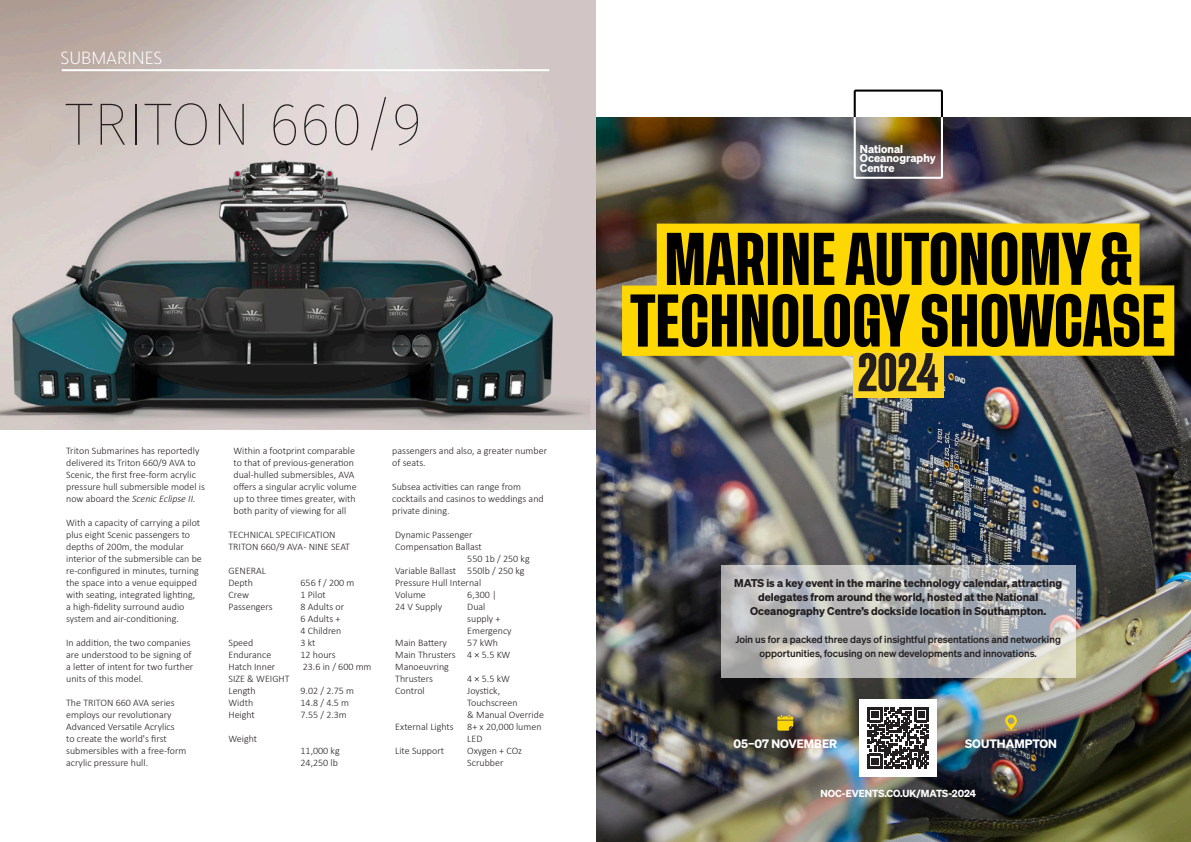
<style>
.page{position:relative;width:1191px;height:842px;background:#fff}
.page>*{position:absolute;margin:0;border:0;box-sizing:border-box;transform-origin:0 0}
.Contents_Body_Text{font:100 60px "Fira Sans";color:#231f20}
.Contents_Body_Text-2{font:300 18px "Elido";color:#fff}
.t1{font:11.9px "Sohne Dreiviertelfett";color:#fff}
.t2{font:11.1px/9.6px "Sohne Dreiviertelfett";color:#fff}
.t3{font:11px/14px "Sohne Dreiviertelfett";color:#231f20;text-align:center}
.Contents_Body_Text-3{font:300 10px/12px "Calibri";color:#231f20}
.t4{font:10px/14px "Sohne Kraftig";color:#231f20;text-align:center}
.t5{font:10px "Sohne Dreiviertelfett";color:#fff}
.s1{font-style:italic}
</style>
<div class="page">
<img style="left:0;top:0;width:595px;height:429px">
<hr style="left:62px;top:69px;width:487px;height:2px;background:#fff">
<img style="left:596px;top:118px;width:595px;height:724px">
<div style="left:656px;top:223px;width:483px;height:72px;background:#ffd703"></div>
<div style="left:622px;top:285px;width:552px;height:71px;background:#ffd703"></div>
<svg style="left:630px;top:294px;width:534px;height:53px"></svg>
<svg style="left:667px;top:232px;width:464px;height:53px"></svg>
<div style="left:853px;top:353px;width:90px;height:45px;background:#fcd623"></div>
<svg style="left:858px;top:353px;width:79px;height:39px"></svg>
<div style="left:859px;top:699px;width:78px;height:78px;background:#fff"></div>
<svg style="left:867px;top:707px;width:61px;height:61px"></svg>
<svg style="left:777px;top:715px;width:16px;height:16px"></svg>
<svg style="left:1005px;top:715px;width:12px;height:16px"></svg>
<svg style="left:721px;top:566px;width:354px;height:112px;background:#b8baba"></svg>
<img style="left:853px;top:90px;width:90px;height:89px">
<p class="Contents_Body_Text-2" style="left:60px;top:46px;width:103px">SUBMARINES</p>
<p class="Contents_Body_Text" style="left:65px;top:82px;width:359px">TRITON 660/9</p>
<p class="Contents_Body_Text-3" style="left:66px;top:445px;width:140px">Triton Submarines has reportedly delivered its Triton 660/9 AVA to Scenic, the first free-form acrylic pressure hull submersible model is now aboard the <span class="s1">Scenic Eclipse II.</span></p>
<p class="Contents_Body_Text-3" style="left:66px;top:517px;width:137px">With a capacity of carrying a pilot plus eight Scenic passengers to depths of 200m, the modular interior of the submersible can be re-configured in minutes, turning the space into a venue equipped with seating, integrated lighting, a high-fidelity surround audio system and air-conditioning.</p>
<p class="Contents_Body_Text-3" style="left:66px;top:637px;width:129px">In addition, the two companies are understood to be signing of a letter of intent for two further units of this model.</p>
<p class="Contents_Body_Text-3" style="left:66px;top:697px;width:122px">The TRITON 660 AVA series employs our revolutionary<br>Advanced Versatile Acrylics<br>to create the world's first submersibles with a free-form acrylic pressure hull.</p>
<p class="Contents_Body_Text-3" style="left:233px;top:445px;width:125px">Within a footprint comparable to that of previous-generation dual-hulled submersibles, AVA offers a singular acrylic volume up to three times greater, with both parity of viewing for all</p>
<p class="Contents_Body_Text-3" style="left:392px;top:445px;width:156px">passengers and also, a greater number of seats.</p>
<p class="Contents_Body_Text-3" style="left:392px;top:481px;width:153px">Subsea activities can range from cocktails and casinos to weddings and private dining.</p>
<p class="Contents_Body_Text-3" style="left:228px;top:529px;width:109px">TECHNICAL SPECIFICATION</p>
<p class="Contents_Body_Text-3" style="left:228px;top:541px;width:123px">TRITON 660/9 AVA - NINE SEAT</p>
<p class="Contents_Body_Text-3" style="left:228px;top:565px;width:39px">GENERAL</p>
<p class="Contents_Body_Text-3" style="left:228px;top:577px;width:26px">Depth</p>
<p class="Contents_Body_Text-3" style="left:300px;top:577px;width:55px">656 f / 200 m</p>
<p class="Contents_Body_Text-3" style="left:228px;top:589px;width:22px">Crew</p>
<p class="Contents_Body_Text-3" style="left:300px;top:589px;width:27px">1 Pilot</p>
<p class="Contents_Body_Text-3" style="left:228px;top:601px;width:46px">Passengers</p>
<p class="Contents_Body_Text-3" style="left:300px;top:601px;width:45px">8 Adults or</p>
<p class="Contents_Body_Text-3" style="left:300px;top:613px;width:41px">6 Adults +</p>
<p class="Contents_Body_Text-3" style="left:300px;top:625px;width:42px">4 Children</p>
<p class="Contents_Body_Text-3" style="left:228px;top:637px;width:26px">Speed</p>
<p class="Contents_Body_Text-3" style="left:300px;top:637px;width:16px">3 kt</p>
<p class="Contents_Body_Text-3" style="left:228px;top:649px;width:44px">Endurance</p>
<p class="Contents_Body_Text-3" style="left:300px;top:649px;width:37px">12 hours</p>
<p class="Contents_Body_Text-3" style="left:228px;top:661px;width:48px">Hatch Inner</p>
<p class="Contents_Body_Text-3" style="left:303px;top:661px;width:70px">23.6 in / 600 mm</p>
<p class="Contents_Body_Text-3" style="left:228px;top:673px;width:63px">SIZE &amp; WEIGHT</p>
<p class="Contents_Body_Text-3" style="left:228px;top:685px;width:29px">Length</p>
<p class="Contents_Body_Text-3" style="left:300px;top:685px;width:55px">9.02 / 2.75 m</p>
<p class="Contents_Body_Text-3" style="left:228px;top:697px;width:26px">Width</p>
<p class="Contents_Body_Text-3" style="left:300px;top:697px;width:50px">14.8 / 4.5 m</p>
<p class="Contents_Body_Text-3" style="left:228px;top:709px;width:28px">Height</p>
<p class="Contents_Body_Text-3" style="left:300px;top:709px;width:48px">7.55 / 2.3m</p>
<p class="Contents_Body_Text-3" style="left:228px;top:733px;width:30px">Weight</p>
<p class="Contents_Body_Text-3" style="left:300px;top:745px;width:41px">11,000 kg</p>
<p class="Contents_Body_Text-3" style="left:300px;top:757px;width:39px">24,250 lb</p>
<p class="Contents_Body_Text-3" style="left:395px;top:529px;width:79px">Dynamic Passenger</p>
<p class="Contents_Body_Text-3" style="left:395px;top:541px;width:88px">Compensation Ballast</p>
<p class="Contents_Body_Text-3" style="left:467px;top:553px;width:64px">550 1b / 250 kg</p>
<p class="Contents_Body_Text-3" style="left:395px;top:565px;width:131px">Variable Ballast 550lb / 250 kg</p>
<p class="Contents_Body_Text-3" style="left:395px;top:577px;width:87px">Pressure Hull Internal</p>
<p class="Contents_Body_Text-3" style="left:395px;top:589px;width:32px">Volume</p>
<p class="Contents_Body_Text-3" style="left:467px;top:589px;width:31px">6,300 |</p>
<p class="Contents_Body_Text-3" style="left:395px;top:601px;width:48px">24 V Supply</p>
<p class="Contents_Body_Text-3" style="left:467px;top:601px;width:35px">Dual supply +</p>
<p class="Contents_Body_Text-3" style="left:467px;top:625px;width:46px">Emergency</p>
<p class="Contents_Body_Text-3" style="left:395px;top:637px;width:53px">Main Battery</p>
<p class="Contents_Body_Text-3" style="left:467px;top:637px;width:32px">57 kWh</p>
<p class="Contents_Body_Text-3" style="left:395px;top:649px;width:117px">Main Thrusters 4 × 5.5 KW</p>
<p class="Contents_Body_Text-3" style="left:395px;top:661px;width:55px">Manoeuvring</p>
<p class="Contents_Body_Text-3" style="left:395px;top:673px;width:39px">Thrusters</p>
<p class="Contents_Body_Text-3" style="left:467px;top:673px;width:44px">4 × 5.5 kW</p>
<p class="Contents_Body_Text-3" style="left:395px;top:685px;width:31px">Control</p>
<p class="Contents_Body_Text-3" style="left:467px;top:685px;width:34px">Joystick,</p>
<p class="Contents_Body_Text-3" style="left:467px;top:697px;width:52px">Touchscreen</p>
<p class="Contents_Body_Text-3" style="left:467px;top:709px;width:78px">&amp; Manual Override</p>
<p class="Contents_Body_Text-3" style="left:395px;top:721px;width:60px">External Lights</p>
<p class="Contents_Body_Text-3" style="left:467px;top:721px;width:76px">8+ x 20,000 lumen</p>
<p class="Contents_Body_Text-3" style="left:467px;top:733px;width:17px">LED</p>
<p class="Contents_Body_Text-3" style="left:395px;top:745px;width:50px">Lite Support</p>
<p class="Contents_Body_Text-3" style="left:467px;top:745px;width:56px">Oxygen + COz</p>
<p class="Contents_Body_Text-3" style="left:467px;top:757px;width:38px">Scrubber</p>
<p class="t2" style="left:860px;top:144px;width:77px">National<br>Oceanography<br>Centre</p>
<p class="t3" style="left:734px;top:576px;width:329px">MATS is a key event in the marine technology calendar, attracting delegates from around the world, hosted at the National<br>Oceanography Centre’s dockside location in Southampton.</p>
<p class="t4" style="left:735px;top:632px;width:327px">Join us for a packed three days of insightful presentations and networking opportunities, focusing on new developments and innovations.</p>
<p class="t1" style="left:733px;top:736px;width:105px">05–07 NOVEMBER</p>
<p class="t1" style="left:965px;top:736px;width:93px">SOUTHAMPTON</p>
<p class="t5" style="left:820px;top:787px;width:157px">NOC-EVENTS.CO.UK/MATS-2024</p>
</div>
